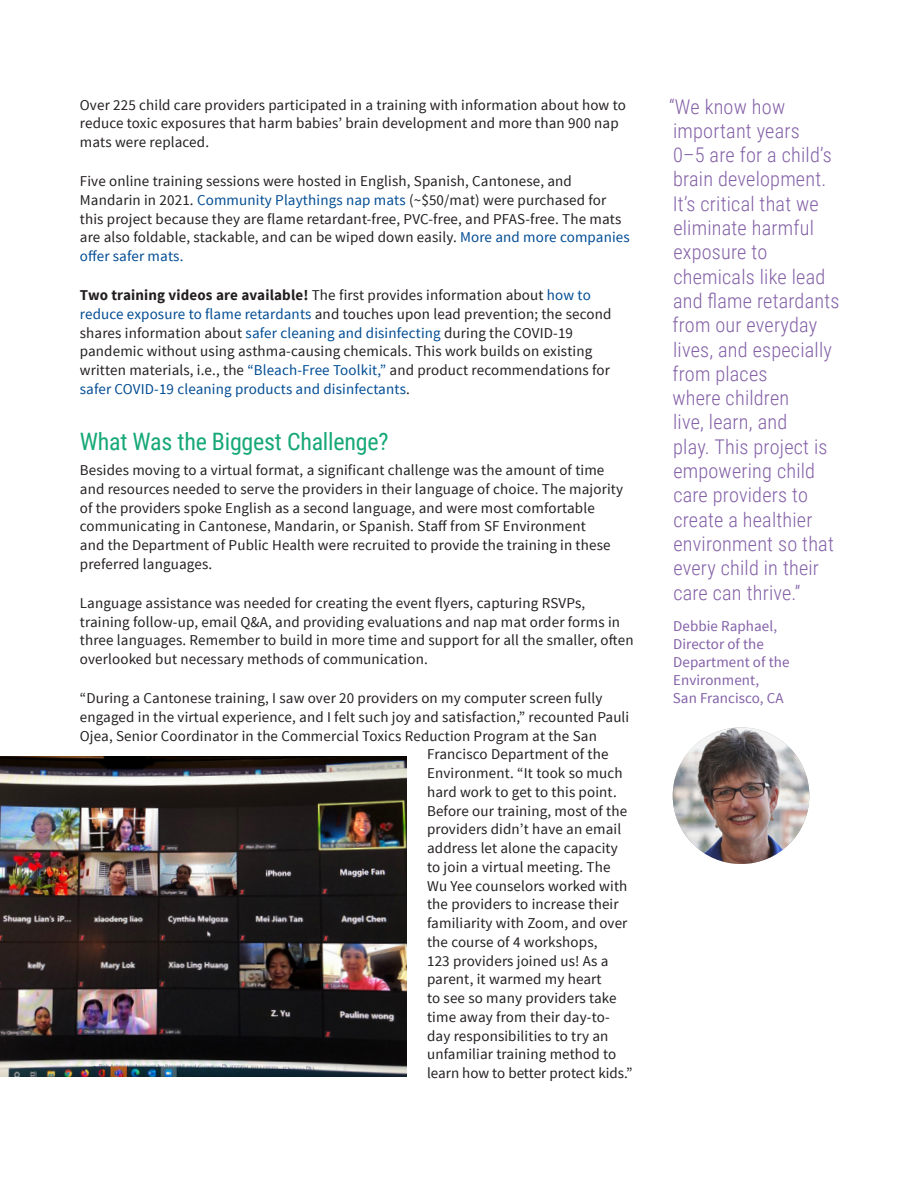
<style>
.page{position:relative;width:918px;height:1188px;background:#fff}
.page>*{position:absolute;margin:0;border:0;box-sizing:border-box;transform-origin:0 0}
.Subhead_2{font:24px "Roboto Condensed";letter-spacing:-.01em;color:#16a877}
.t1{font:300 20.25px/24.3px "Roboto Condensed";letter-spacing:.01em;color:#8360a7}
.Body_text{font:15px/18.8px "Source Sans Pro";letter-spacing:.01em;color:#231f20}
.Quote_Attribution{font:15px/18px "Source Sans Pro";letter-spacing:.005em;color:#8360a7}
.s1{color:#014c94}
.s2{font-weight:700}
</style>
<div class="page">
<img style="left:0;top:756px;width:407px;height:321px">
<img style="left:673px;top:727px;width:136px;height:137px;border-radius:68px">
<p class="Body_text" style="left:80px;top:96px;width:548px">Over 225 child care providers participated in a training with information about how to reduce toxic exposures that harm babies’ brain development and more than 900 nap mats were replaced.</p>
<p class="Body_text" style="left:80px;top:172px;width:551px">Five online training sessions were hosted in English, Spanish, Cantonese, and Mandarin in 2021. <span class="s1">Community Playthings nap mats</span> (~$50/mat) were purchased for this project because they are flame retardant-free, PVC-free, and PFAS-free. The mats are also foldable, stackable, and can be wiped down easily. <span class="s1">More and more companies offer safer mats.</span></p>
<p class="Body_text" style="left:80px;top:286px;width:533px"><span class="s2">Two training videos are available!</span> The first provides information about <span class="s1">how to reduce exposure to flame retardants</span> and touches upon lead prevention; the second shares information about <span class="s1">safer cleaning and disinfecting</span> during the COVID-19 pandemic without using asthma-causing chemicals. This work builds on existing written materials, i.e., the <span class="s1">“Bleach-Free Toolkit,”</span> and product recommendations for <span class="s1">safer COVID-19 cleaning products and disinfectants</span>.</p>
<p class="Subhead_2" style="left:80px;top:424px;width:310px">What Was the Biggest Challenge?</p>
<p class="Body_text" style="left:80px;top:461px;width:545px">Besides moving to a virtual format, a significant challenge was the amount of time and resources needed to serve the providers in their language of choice. The majority of the providers spoke English as a second language, and were most comfortable communicating in Cantonese, Mandarin, or Spanish. Staff from SF Environment<br>and the Department of Public Health were recruited to provide the training in these preferred languages.</p>
<p class="Body_text" style="left:80px;top:594px;width:555px">Language assistance was needed for creating the event flyers, capturing RSVPs, training follow-up, email Q&amp;A, and providing evaluations and nap mat order forms in three languages. Remember to build in more time and support for all the smaller, often overlooked but necessary methods of communication.</p>
<p class="Body_text" style="left:80px;top:689px;width:524px">“During a Cantonese training, I saw over 20 providers on my computer screen fully</p>
<p class="Body_text" style="left:80px;top:708px;width:551px">engaged in the virtual experience, and I felt such joy and satisfaction,” recounted Pauli</p>
<p class="Body_text" style="left:80px;top:727px;width:519px">Ojea, Senior Coordinator in the Commercial Toxics Reduction Program at the San</p>
<p class="Body_text" style="left:427px;top:745px;width:183px">Francisco Department of the</p>
<p class="Body_text" style="left:427px;top:764px;width:197px">Environment. “It took so much</p>
<p class="Body_text" style="left:427px;top:783px;width:191px">hard work to get to this point.</p>
<p class="Body_text" style="left:427px;top:802px;width:202px">Before our training, most of the</p>
<p class="Body_text" style="left:427px;top:820px;width:196px">providers didn’t have an email</p>
<p class="Body_text" style="left:427px;top:839px;width:192px">address let alone the capacity</p>
<p class="Body_text" style="left:427px;top:858px;width:185px">to join a virtual meeting. The</p>
<p class="Body_text" style="left:427px;top:877px;width:202px">Wu Yee counselors worked with</p>
<p class="Body_text" style="left:427px;top:895px;width:193px">the providers to increase their</p>
<p class="Body_text" style="left:427px;top:914px;width:202px">familiarity with Zoom, and over</p>
<p class="Body_text" style="left:427px;top:933px;width:172px">the course of 4 workshops,</p>
<p class="Body_text" style="left:427px;top:952px;width:183px">123 providers joined us! As a</p>
<p class="Body_text" style="left:427px;top:970px;width:176px">parent, it warmed my heart</p>
<p class="Body_text" style="left:427px;top:989px;width:191px">to see so many providers take</p>
<p class="Body_text" style="left:427px;top:1008px;width:184px">time away from their day-to-</p>
<p class="Body_text" style="left:427px;top:1027px;width:183px">day responsibilities to try an</p>
<p class="Body_text" style="left:427px;top:1045px;width:191px">unfamiliar training method to</p>
<p class="Body_text" style="left:427px;top:1064px;width:207px">learn how to better protect kids.”</p>
<p class="t1" style="left:669px;top:93px;width:172px">“We know how important years<br>0–5 are for a child’s brain development.<br>It’s critical that we eliminate harmful exposure to chemicals like lead and flame retardants from our everyday lives, and especially from places<br>where children<br>live, learn, and<br>play. This project is empowering child care providers to create a healthier environment so that every child in their care can thrive.”</p>
<p class="Quote_Attribution" style="left:673px;top:617px;width:118px">Debbie Raphael,<br>Director of the<br>Department of the<br>Environment,<br>San Francisco, CA</p>
</div>
